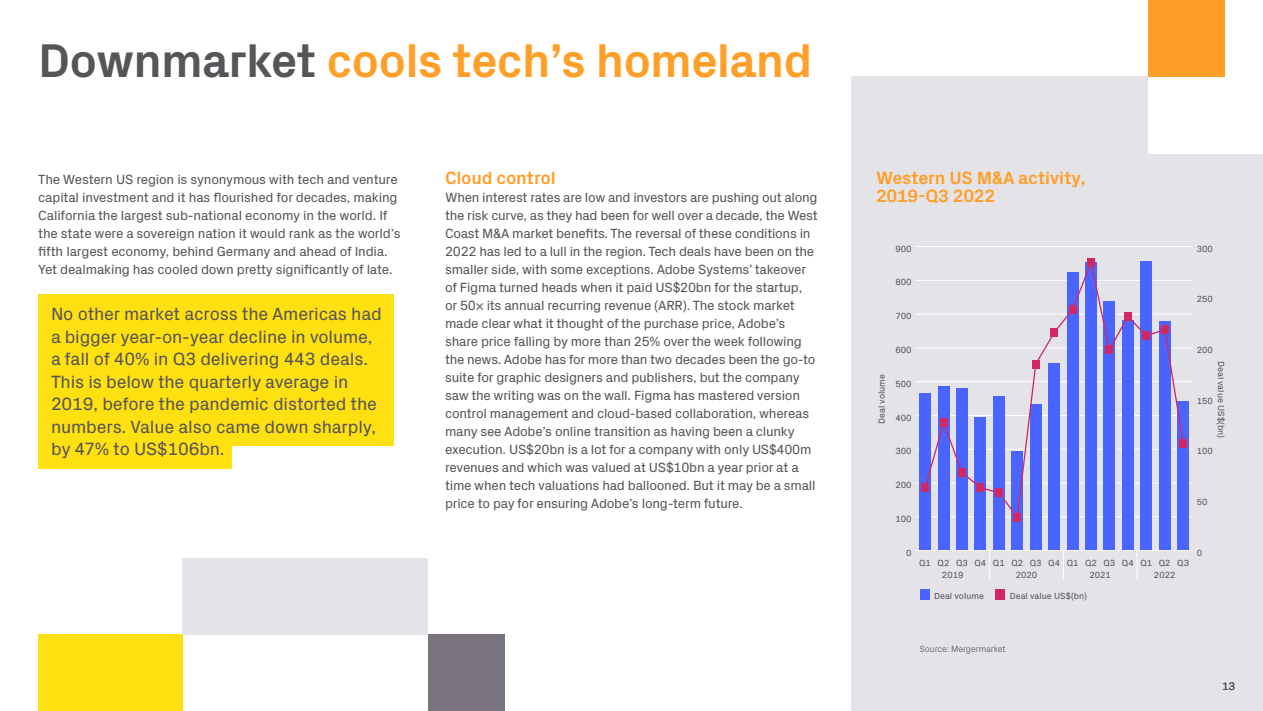
<style>
.page{position:relative;width:1263px;height:711px;background:#fff}
.page>*{position:absolute;margin:0;border:0;box-sizing:border-box;transform-origin:0 0}
.PH_PageHeader{font:700 48px "Px Grotesk";letter-spacing:-.02em;color:#ff9f27}
.CO_CallOuts{font:18px/22.5px "Px Grotesk";letter-spacing:-.01em;color:#575559}
.SH_Subhead{font:700 18px/18px "Px Grotesk";letter-spacing:-.015em;color:#ff9f27}
.BC_BodyCopy{font:13.5px/18px "Px Grotesk";letter-spacing:-.02em;color:#575559}
.t1{font:11.25px "Px Grotesk";color:#575559}
.t2{font:9px "Px Grotesk";color:#575559}
.t3{font:300 9px "Px Grotesk";letter-spacing:-.015em;color:#575559}
.s1{color:#575559}
</style>
<div class="page">
<div style="left:852px;top:77px;width:411px;height:633px;background:#e4e3e8"></div>
<div style="left:38px;top:294px;width:355px;height:151px;background:#ffe010"></div>
<div style="left:38px;top:421px;width:194px;height:47px;background:#ffe010"></div>
<div style="left:1148px;top:32px;width:115px;height:121px;background:#fff"></div>
<hr style="left:916px;top:516px;width:276px;height:1px;background:#fff">
<hr style="left:916px;top:482px;width:276px;height:1px;background:#fff">
<hr style="left:916px;top:448px;width:276px;height:1px;background:#fff">
<hr style="left:916px;top:415px;width:276px;height:1px;background:#fff">
<hr style="left:916px;top:381px;width:276px;height:1px;background:#fff">
<hr style="left:916px;top:347px;width:276px;height:1px;background:#fff">
<hr style="left:916px;top:313px;width:276px;height:1px;background:#fff">
<hr style="left:916px;top:280px;width:276px;height:1px;background:#fff">
<hr style="left:916px;top:246px;width:276px;height:1px;background:#fff">
<div style="left:920px;top:393px;width:11px;height:157px;background:#4a65ff"></div>
<div style="left:938px;top:385px;width:11px;height:165px;background:#4a65ff"></div>
<div style="left:956px;top:388px;width:11px;height:162px;background:#4a65ff"></div>
<div style="left:975px;top:417px;width:11px;height:133px;background:#4a65ff"></div>
<div style="left:993px;top:396px;width:11px;height:154px;background:#4a65ff"></div>
<div style="left:1012px;top:450px;width:11px;height:100px;background:#4a65ff"></div>
<div style="left:1030px;top:403px;width:11px;height:147px;background:#4a65ff"></div>
<div style="left:1049px;top:362px;width:11px;height:188px;background:#4a65ff"></div>
<div style="left:1067px;top:272px;width:11px;height:278px;background:#4a65ff"></div>
<div style="left:1085px;top:262px;width:11px;height:288px;background:#4a65ff"></div>
<div style="left:1104px;top:301px;width:11px;height:249px;background:#4a65ff"></div>
<div style="left:1122px;top:320px;width:11px;height:230px;background:#4a65ff"></div>
<div style="left:1141px;top:260px;width:11px;height:290px;background:#4a65ff"></div>
<div style="left:1159px;top:321px;width:11px;height:229px;background:#4a65ff"></div>
<div style="left:1178px;top:400px;width:11px;height:150px;background:#4a65ff"></div>
<svg style="left:924px;top:260px;width:260px;height:258px"></svg>
<div style="left:921px;top:483px;width:8px;height:8px;background:#d02862"></div>
<div style="left:940px;top:418px;width:7px;height:8px;background:#d02862"></div>
<div style="left:958px;top:468px;width:8px;height:8px;background:#d02862"></div>
<div style="left:976px;top:483px;width:8px;height:8px;background:#d02862"></div>
<div style="left:995px;top:488px;width:8px;height:8px;background:#d02862"></div>
<div style="left:1013px;top:512px;width:8px;height:9px;background:#d02862"></div>
<div style="left:1032px;top:360px;width:8px;height:8px;background:#d02862"></div>
<div style="left:1050px;top:328px;width:8px;height:8px;background:#d02862"></div>
<div style="left:1069px;top:305px;width:7px;height:8px;background:#d02862"></div>
<div style="left:1087px;top:258px;width:8px;height:8px;background:#d02862"></div>
<div style="left:1105px;top:345px;width:8px;height:9px;background:#d02862"></div>
<div style="left:1124px;top:312px;width:8px;height:8px;background:#d02862"></div>
<div style="left:1142px;top:331px;width:8px;height:8px;background:#d02862"></div>
<div style="left:1161px;top:325px;width:7px;height:8px;background:#d02862"></div>
<div style="left:1179px;top:438px;width:8px;height:9px;background:#d02862"></div>
<div style="left:920px;top:589px;width:10px;height:10px;background:#4a65ff"></div>
<div style="left:995px;top:589px;width:10px;height:10px;background:#d02862"></div>
<svg style="left:989px;top:550px;width:1px;height:28px"></svg>
<svg style="left:1137px;top:550px;width:1px;height:28px"></svg>
<svg style="left:1063px;top:550px;width:1px;height:28px"></svg>
<hr style="left:916px;top:549px;width:276px;height:1px;background:#fff">
<div style="left:1148px;top:0;width:77px;height:77px;background:#ff9f27"></div>
<div style="left:38px;top:634px;width:145px;height:76px;background:#ffe010"></div>
<div style="left:428px;top:634px;width:77px;height:76px;background:#78737d"></div>
<div style="left:183px;top:557px;width:245px;height:77px;background:#e4e3e8"></div>
<p class="PH_PageHeader" style="left:38px;top:26px;width:775px"><span class="s1">Downmarket</span> cools tech’s homeland</p>
<p class="BC_BodyCopy" style="left:38px;top:169px;width:364px">The Western US region is synonymous with tech and venture capital investment and it has flourished for decades, making California the largest sub-national economy in the world. If the state were a sovereign nation it would rank as the world’s fifth largest economy, behind Germany and ahead of India.<br>Yet dealmaking has cooled down pretty significantly of late.</p>
<p class="CO_CallOuts" style="left:51px;top:301px;width:332px">No other market across the Americas had a bigger year-on-year decline in volume, a fall of 40% in Q3 delivering 443 deals.<br>This is below the quarterly average in 2019, before the pandemic distorted the numbers. Value also came down sharply, by 47% to US$106bn.</p>
<p class="SH_Subhead" style="left:445px;top:167px;width:112px">Cloud control</p>
<p class="BC_BodyCopy" style="left:445px;top:187px;width:374px">When interest rates are low and investors are pushing out along the risk curve, as they had been for well over a decade, the West Coast M&amp;A market benefits. The reversal of these conditions in 2022 has led to a lull in the region. Tech deals have been on the smaller side, with some exceptions. Adobe Systems’ takeover of Figma turned heads when it paid US$20bn for the startup, or 50× its annual recurring revenue (ARR). The stock market made clear what it thought of the purchase price, Adobe’s share price falling by more than 25% over the week following the news. Adobe has for more than two decades been the go-to suite for graphic designers and publishers, but the company saw the writing was on the wall. Figma has mastered version control management and cloud-based collaboration, whereas many see Adobe’s online transition as having been a clunky execution. US$20bn is a lot for a company with only US$400m revenues and which was valued at US$10bn a year prior at a time when tech valuations had ballooned. But it may be a small price to pay for ensuring Adobe’s long-term future.</p>
<p class="SH_Subhead" style="left:876px;top:167px;width:211px">Western US M&amp;A activity,<br>2019-Q3 2022</p>
<p class="t2" style="left:875px;top:424px;width:51px;rotate:-90deg">Deal volume</p>
<p class="t2" style="left:895px;top:242px;width:18px">900</p>
<p class="t2" style="left:895px;top:275px;width:18px">800</p>
<p class="t2" style="left:895px;top:309px;width:18px">700</p>
<p class="t2" style="left:895px;top:343px;width:18px">600</p>
<p class="t2" style="left:895px;top:377px;width:18px">500</p>
<p class="t2" style="left:895px;top:410px;width:18px">400</p>
<p class="t2" style="left:895px;top:444px;width:18px">300</p>
<p class="t2" style="left:895px;top:478px;width:18px">200</p>
<p class="t2" style="left:895px;top:512px;width:18px">100</p>
<p class="t2" style="left:1197px;top:242px;width:18px">300</p>
<p class="t2" style="left:1197px;top:292px;width:18px">250</p>
<p class="t2" style="left:1197px;top:343px;width:18px">200</p>
<p class="t2" style="left:1228px;top:360px;width:79px;rotate:90deg">Deal value US$(bn)</p>
<p class="t2" style="left:1197px;top:394px;width:18px">150</p>
<p class="t2" style="left:1197px;top:444px;width:18px">100</p>
<p class="t2" style="left:1197px;top:495px;width:12px">50</p>
<p class="t2" style="left:906px;top:545px;width:7px">0</p>
<p class="t2" style="left:919px;top:555px;width:271px">Q1 Q2 Q3 Q4 Q1 Q2 Q3 Q4 Q1 Q2 Q3 Q4 Q1 Q2 Q3</p>
<p class="t2" style="left:942px;top:567px;width:23px">2019</p>
<p class="t2" style="left:1016px;top:567px;width:23px">2020</p>
<p class="t2" style="left:1089px;top:567px;width:23px">2021</p>
<p class="t2" style="left:1154px;top:567px;width:23px">2022</p>
<p class="t2" style="left:934px;top:589px;width:51px">Deal volume</p>
<p class="t2" style="left:1010px;top:589px;width:79px">Deal value US$(bn)</p>
<p class="t2" style="left:1197px;top:545px;width:7px">0</p>
<p class="t3" style="left:919px;top:642px;width:88px">Source: Mergermarket</p>
<p class="t1" style="left:1222px;top:677px;width:15px">13</p>
</div>
